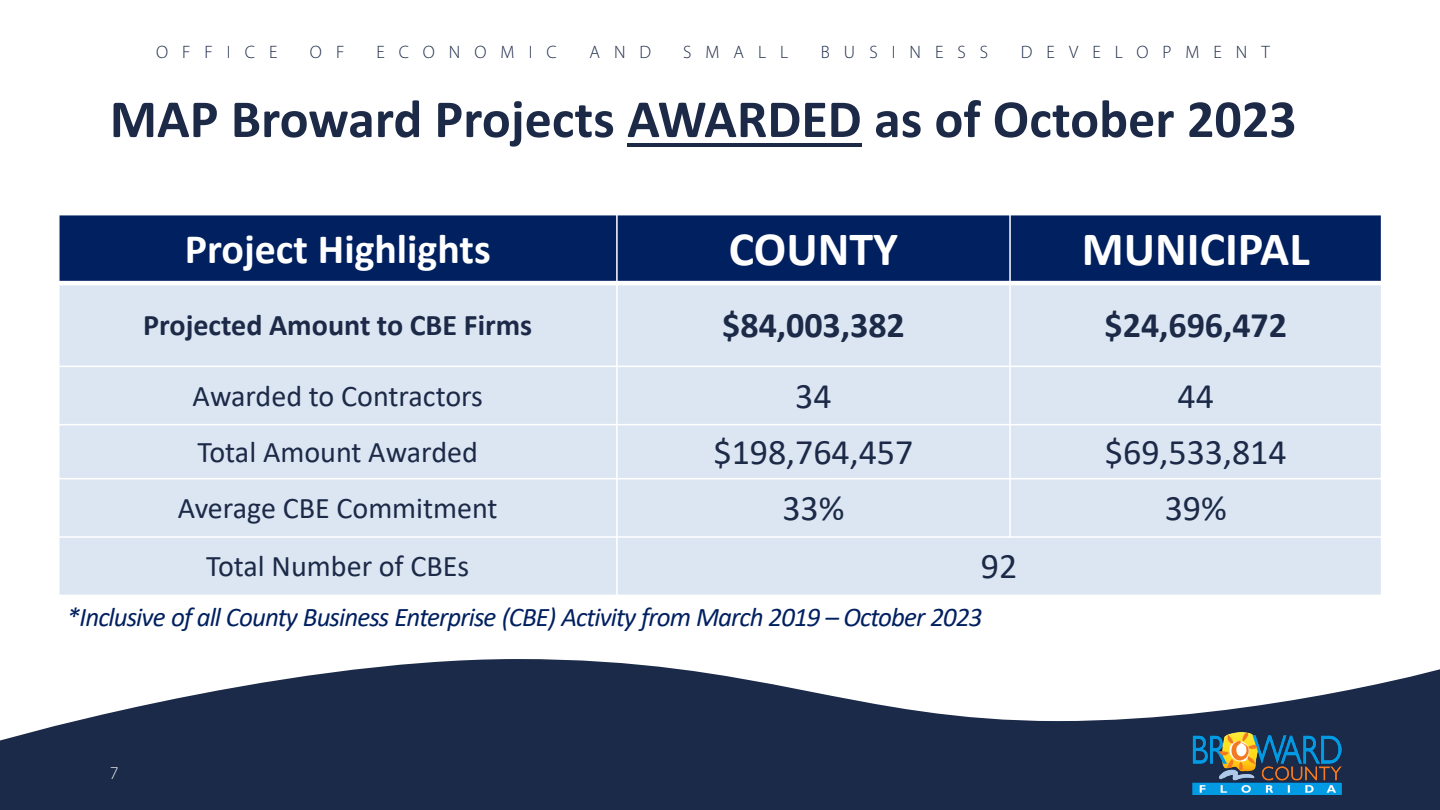
<style>
.page{position:relative;width:1440px;height:810px;background:#fff}
.page>*{position:absolute;margin:0;border:0;box-sizing:border-box;transform-origin:0 0}
.t1{font:700 54px "Calibri";color:#1c2a48}
.t2{font:700 48px "Calibri";color:#fff}
.t3{font:700 42px "Calibri";color:#fff}
.t4{font:36px "Calibri";color:#1c2a48}
.t5{font:700 36px "Calibri";color:#1c2a48}
.t6{font:30px "Calibri";color:#1c2a48}
.t7{font:700 30px "Calibri";color:#1c2a48}
.t8{font:italic 27px "Calibri";letter-spacing:-.035em;color:#002060}
.t9{font:300 18px "Myriad Pro";letter-spacing:.78em;color:#1c2a48}
.t10{font:300 18px "Myriad Pro";color:#efeff0}
</style>
<div class="page">
<svg style="left:0;top:659px;width:1440px;height:151px;fill:#1b2a48"></svg>
<img style="left:1192px;top:732px;width:149px;height:62px">
<hr style="left:627px;top:143px;width:234px;height:4px;background:#1c2a48">
<div style="left:59px;top:215px;width:558px;height:68px;background:#002060"></div>
<div style="left:617px;top:215px;width:393px;height:68px;background:#002060"></div>
<div style="left:1010px;top:215px;width:371px;height:68px;background:#002060"></div>
<div style="left:59px;top:283px;width:558px;height:83px;background:#dce6f2"></div>
<div style="left:617px;top:283px;width:393px;height:83px;background:#dce6f2"></div>
<div style="left:1010px;top:283px;width:371px;height:83px;background:#dce6f2"></div>
<div style="left:59px;top:366px;width:558px;height:59px;background:#dce6f2"></div>
<div style="left:617px;top:366px;width:393px;height:59px;background:#dce6f2"></div>
<div style="left:1010px;top:366px;width:371px;height:59px;background:#dce6f2"></div>
<div style="left:59px;top:425px;width:558px;height:54px;background:#dce6f2"></div>
<div style="left:617px;top:425px;width:393px;height:54px;background:#dce6f2"></div>
<div style="left:1010px;top:425px;width:371px;height:54px;background:#dce6f2"></div>
<div style="left:59px;top:479px;width:558px;height:58px;background:#dce6f2"></div>
<div style="left:617px;top:479px;width:393px;height:58px;background:#dce6f2"></div>
<div style="left:1010px;top:479px;width:371px;height:58px;background:#dce6f2"></div>
<div style="left:59px;top:537px;width:558px;height:58px;background:#dce6f2"></div>
<div style="left:617px;top:537px;width:764px;height:58px;background:#dce6f2"></div>
<hr style="left:616px;top:214px;width:2px;height:265px;background:#fff">
<hr style="left:616px;top:479px;width:2px;height:117px;background:#fff">
<hr style="left:1009px;top:214px;width:2px;height:265px;background:#fff">
<hr style="left:1009px;top:479px;width:2px;height:59px;background:#fff">
<hr style="left:58px;top:281px;width:1324px;height:4px;background:#fff">
<hr style="left:58px;top:366px;width:1324px;height:1px;background:#fff">
<hr style="left:58px;top:424px;width:1324px;height:1px;background:#fff">
<hr style="left:58px;top:478px;width:1324px;height:1px;background:#fff">
<hr style="left:58px;top:536px;width:1324px;height:2px;background:#fff">
<hr style="left:58px;top:214px;width:2px;height:382px;background:#fff">
<hr style="left:1380px;top:214px;width:2px;height:323px;background:#fff">
<hr style="left:1380px;top:537px;width:2px;height:59px;background:#fff">
<p class="t9" style="left:156px;top:41px;width:123px">OFFICE</p>
<p class="t9" style="left:310px;top:41px;width:36px">O F</p>
<p class="t9" style="left:376px;top:41px;width:182px">ECONOMIC</p>
<p class="t9" style="left:589px;top:41px;width:63px">AND</p>
<p class="t9" style="left:683px;top:41px;width:107px">SMALL</p>
<p class="t9" style="left:821px;top:41px;width:169px">BUSINESS</p>
<p class="t9" style="left:1021px;top:41px;width:251px">DEVELOPMENT</p>
<p class="t1" style="left:110px;top:81px;width:1188px">MAP Broward Projects AWARDED as of October 2023</p>
<p class="t3" style="left:185px;top:219px;width:307px">Project Highlights</p>
<p class="t2" style="left:729px;top:215px;width:171px">COUNTY</p>
<p class="t2" style="left:1082px;top:215px;width:229px">MUNICIPAL</p>
<p class="t7" style="left:143px;top:304px;width:390px">Projected Amount to CBE Firms</p>
<p class="t5" style="left:722px;top:299px;width:184px">$84,003,382</p>
<p class="t5" style="left:1104px;top:299px;width:184px">$24,696,472</p>
<p class="t6" style="left:193px;top:375px;width:292px">Awarded to Contractors</p>
<p class="t4" style="left:795px;top:371px;width:38px">34</p>
<p class="t4" style="left:1177px;top:371px;width:38px">44</p>
<p class="t6" style="left:197px;top:431px;width:282px">Total Amount Awarded</p>
<p class="t4" style="left:713px;top:427px;width:201px">$198,764,457</p>
<p class="t4" style="left:1105px;top:427px;width:183px">$69,533,814</p>
<p class="t6" style="left:178px;top:487px;width:321px">Average CBE Commitment</p>
<p class="t4" style="left:782px;top:483px;width:64px">33%</p>
<p class="t4" style="left:1164px;top:483px;width:64px">39%</p>
<p class="t6" style="left:206px;top:545px;width:265px">Total Number of CBEs</p>
<p class="t4" style="left:981px;top:541px;width:38px">92</p>
<p class="t8" style="left:67px;top:598px;width:917px">*Inclusive of all County Business Enterprise (CBE) Activity from March 2019 – October 2023</p>
<p class="t10" style="left:110px;top:762px;width:10px">7</p>
</div>
